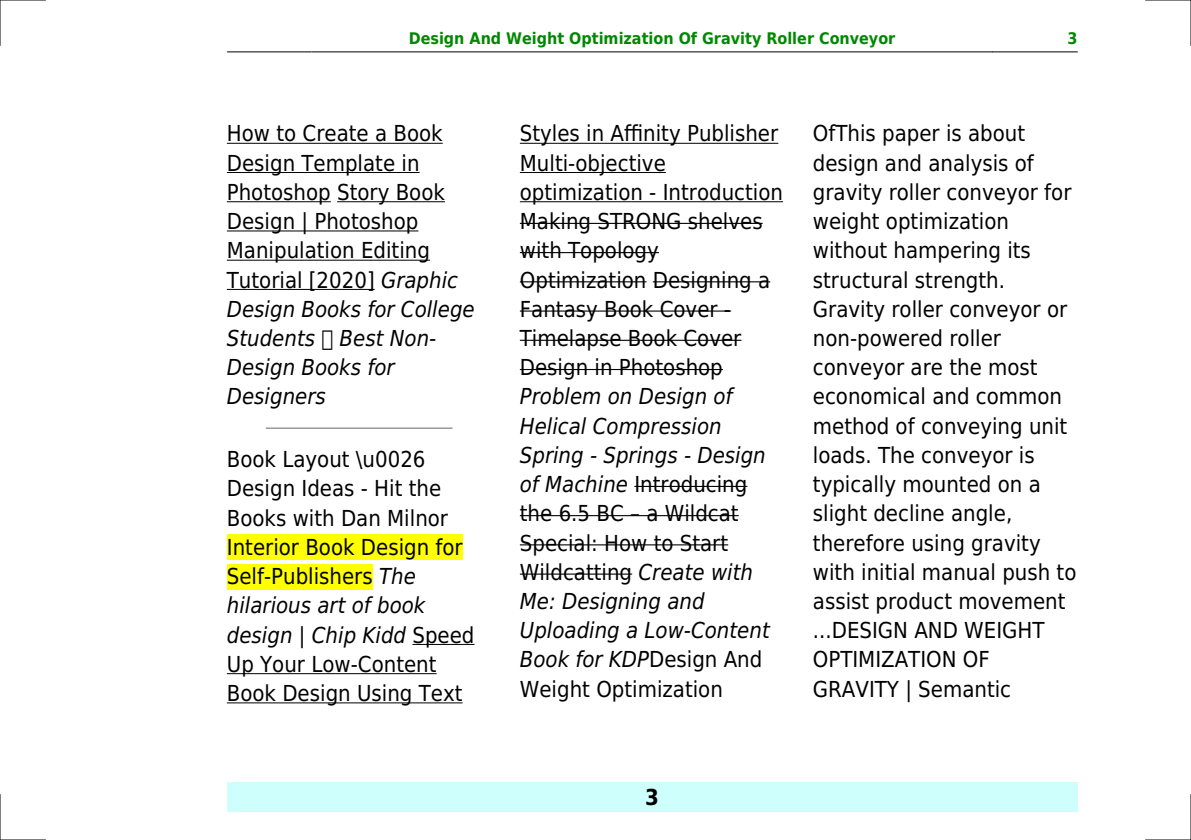
<style>
.page{position:relative;width:1191px;height:840px;background:#fff}
.page>*{position:absolute;margin:0;border:0;box-sizing:border-box;transform-origin:0 0}
.t1{font:22px/29.2px "DejaVu Sans Condensed";color:#000}
.t2{font:italic 22px/29.2px "DejaVu Sans Condensed";color:#000}
.t3{font:700 22px "DejaVu Sans Condensed";color:#000}
.t4{font:700 16px "DejaVu Sans Condensed";color:#080}
.s1{font-style:italic}
.s2{font-style:normal}
</style>
<div class="page">
<hr style="left:227px;top:51px;width:85px;height:1px;background:#000">
<hr style="left:312px;top:51px;width:680px;height:1px;background:#000">
<hr style="left:992px;top:51px;width:85px;height:1px;background:#000">
<div style="left:227px;top:782px;width:850px;height:29px;background:#cffffc"></div>
<hr style="left:227px;top:143px;width:216px;height:1px;background:#000">
<hr style="left:227px;top:172px;width:192px;height:1px;background:#000">
<hr style="left:227px;top:201px;width:104px;height:1px;background:#000">
<hr style="left:337px;top:201px;width:108px;height:1px;background:#000">
<hr style="left:227px;top:230px;width:191px;height:1px;background:#000">
<hr style="left:227px;top:259px;width:203px;height:1px;background:#000">
<hr style="left:227px;top:289px;width:148px;height:1px;background:#000">
<hr style="left:266px;top:427px;width:186px;height:1px;background:#999">
<div style="left:227px;top:534px;width:236px;height:25px;background:#ff0"></div>
<div style="left:227px;top:563px;width:146px;height:26px;background:#ff0"></div>
<hr style="left:412px;top:643px;width:62px;height:1px;background:#000">
<hr style="left:227px;top:672px;width:209px;height:1px;background:#000">
<hr style="left:227px;top:702px;width:235px;height:1px;background:#000">
<hr style="left:520px;top:143px;width:258px;height:1px;background:#000">
<hr style="left:520px;top:172px;width:146px;height:1px;background:#000">
<hr style="left:520px;top:201px;width:263px;height:1px;background:#000">
<hr style="left:520px;top:223px;width:242px;height:1px;background:#000">
<hr style="left:520px;top:252px;width:139px;height:1px;background:#000">
<hr style="left:520px;top:281px;width:126px;height:1px;background:#000">
<hr style="left:653px;top:281px;width:117px;height:1px;background:#000">
<hr style="left:520px;top:310px;width:211px;height:1px;background:#000">
<hr style="left:520px;top:339px;width:221px;height:1px;background:#000">
<hr style="left:520px;top:369px;width:203px;height:1px;background:#000">
<hr style="left:634px;top:485px;width:113px;height:1px;background:#000">
<hr style="left:520px;top:515px;width:218px;height:1px;background:#000">
<hr style="left:520px;top:544px;width:208px;height:1px;background:#000">
<hr style="left:520px;top:573px;width:112px;height:1px;background:#000">
<hr style="left:0;top:0;width:45px;height:1px;background:#000">
<hr style="left:1145px;top:0;width:46px;height:1px;background:#000">
<hr style="left:0;top:839px;width:45px;height:1px;background:#000">
<hr style="left:1145px;top:839px;width:46px;height:1px;background:#000">
<hr style="left:0;top:0;width:1px;height:45px;background:#000">
<hr style="left:0;top:794px;width:1px;height:45px;background:#000">
<hr style="left:1190px;top:0;width:1px;height:45px;background:#000">
<hr style="left:1190px;top:794px;width:1px;height:45px;background:#000">
<p class="t4" style="left:409px;top:29px;width:488px">Design And Weight Optimization Of Gravity Roller Conveyor</p>
<p class="t4" style="left:1067px;top:29px;width:12px">3</p>
<p class="t1" style="left:227px;top:119px;width:249px">How to Create a Book<br>Design Template in<br>Photoshop Story Book<br>Design | Photoshop<br>Manipulation Editing<br>Tutorial [2020] <span class="s1">Graphic<br>Design Books for College<br>Students Best Non-<br>Design Books for<br>Designers</span></p>
<p class="t1" style="left:227px;top:444px;width:249px">Book Layout \u0026<br>Design Ideas - Hit the<br>Books with Dan Milnor<br>Interior Book Design for<br>Self-Publishers <span class="s1">The hilarious art of book design | Chip Kidd</span> Speed<br>Up Your Low-Content<br>Book Design Using Text</p>
<p class="t1" style="left:520px;top:119px;width:265px">Styles in Affinity Publisher<br>Multi-objective optimization - Introduction<br>Making STRONG shelves with Topology<br>Optimization Designing a<br>Fantasy Book Cover -<br>Timelapse Book Cover<br>Design in Photoshop</p>
<p class="t2" style="left:520px;top:382px;width:251px">Problem on Design of<br>Helical Compression<br>Spring - Springs - Design of Machine <span class="s2">Introducing the 6.5 BC a Wildcat<br>Special: How to Start<br>Wildcatting</span> Create with<br>Me: Designing and<br>Uploading a Low-Content<br>Book for KDP<span class="s2">Design And<br>Weight Optimization</span></p>
<p class="t1" style="left:813px;top:119px;width:265px">OfThis paper is about design and analysis of gravity roller conveyor for weight optimization without hampering its structural strength.<br>Gravity roller conveyor or non-powered roller conveyor are the most economical and common method of conveying unit loads. The conveyor is typically mounted on a slight decline angle, therefore using gravity with initial manual push to assist product movement ...DESIGN AND WEIGHT<br>OPTIMIZATION OF<br>GRAVITY | Semantic</p>
<p class="t3" style="left:645px;top:783px;width:15px">3</p>
</div>
